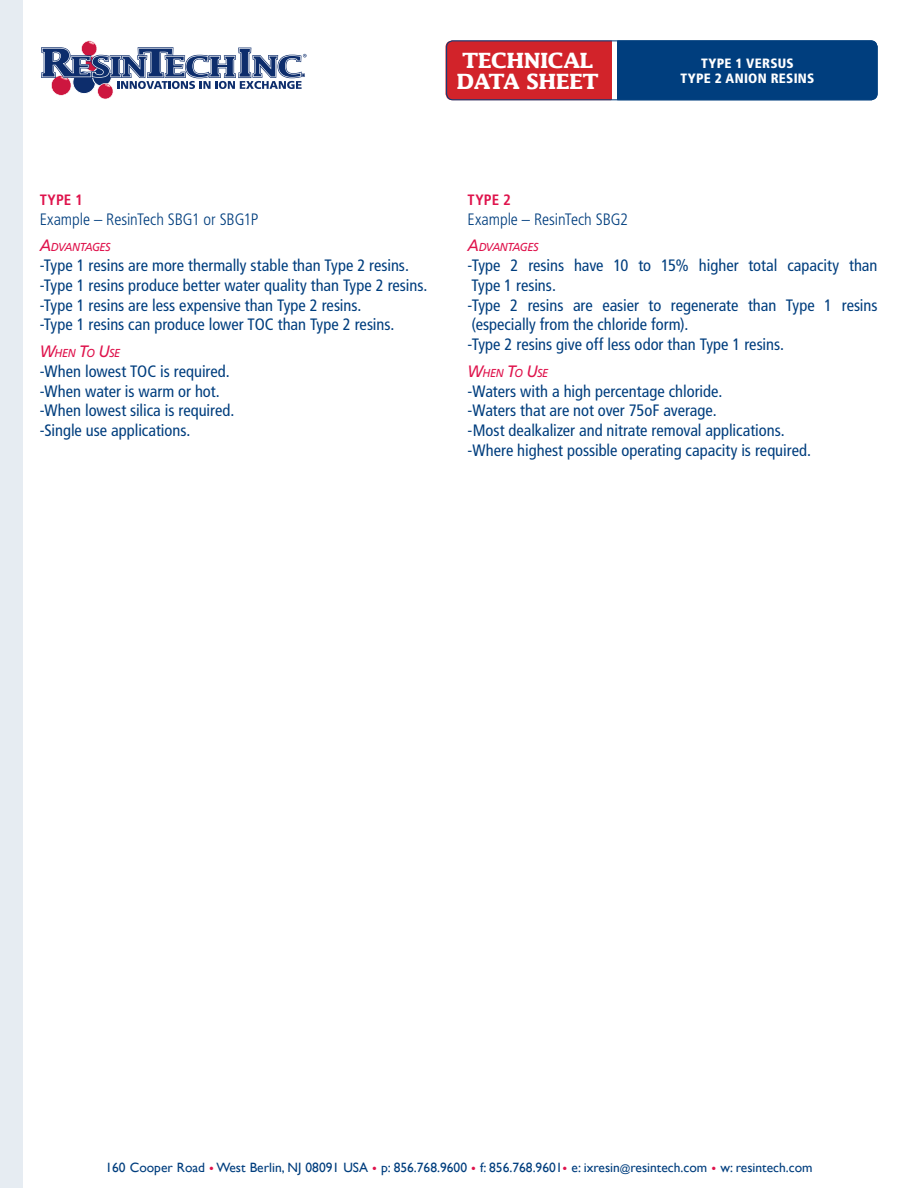
<style>
.page{position:relative;width:918px;height:1188px;background:#fff}
.page>*{position:absolute;margin:0;border:0;box-sizing:border-box;transform-origin:0 0}
.t1{font:700 21px/21px "Lucida Std";letter-spacing:-.025em;color:#fff}
.t2{font:condensed 16.5px/19.8px "Frutiger LT Std";color:#003e7e}
.t3{font:300 condensed 16.5px "Frutiger LT Std";letter-spacing:-.005em;color:#003e7e}
.t4{font:700 condensed 15px "Frutiger LT Std";letter-spacing:.015em;color:#df134c}
.t5{font:13.5px "Gill Sans";color:#003e7e}
.t6{font:900 condensed 13.5px/15px "Frutiger LT Std";letter-spacing:.02em;color:#fff;text-align:center}
.t7{font:italic 11.55px "Frutiger LT Std";letter-spacing:-.045em;color:#df134c;scale:.95 1}
.s1{font-size:16.5px}
.s2{color:#df134c}
.s3{font-size:10.5px}
</style>
<div class="page">
<div style="left:0;top:0;width:23px;height:1188px;background:#e6ecf2"></div>
<div style="left:612px;top:41px;width:265px;height:59px;background:#003e7e;border-radius:6px"></div>
<div style="left:445px;top:40px;width:172px;height:60px;background:#d2232a;border-radius:7px"></div>
<div style="left:612px;top:40px;width:5px;height:60px;background:#fff"></div>
<div style="left:446px;top:40px;width:432px;height:60px;border:1px solid #003e7e;border-radius:6px"></div>
<svg style="left:41px;top:40px;width:266px;height:59px"></svg>
<p class="t1" style="left:456px;top:50px;width:144px">TECHNICAL<br>DATA SHEET</p>
<p class="t6" style="left:681px;top:56px;width:135px">TYPE 1 VERSUS<br>TYPE 2 ANION RESINS</p>
<p class="t4" style="left:40px;top:191px;width:45px">TYPE 1</p>
<p class="t3" style="left:40px;top:210px;width:220px">Example – ResinTech SBG1 or SBG1P</p>
<p class="t7" style="left:40px;top:240px;width:76px"><span class="s1">A</span>DVANTAGES</p>
<p class="t2" style="left:40px;top:256px;width:389px">-Type 1 resins are more thermally stable than Type 2 resins. -Type 1 resins produce better water quality than Type 2 resins. -Type 1 resins are less expensive than Type 2 resins.<br>-Type 1 resins can produce lower TOC than Type 2 resins.</p>
<p class="t7" style="left:40px;top:346px;width:86px"><span class="s1">W</span>HEN <span class="s1">T</span>O <span class="s1">U</span>SE</p>
<p class="t2" style="left:40px;top:361px;width:196px">-When lowest TOC is required. -When water is warm or hot. -When lowest silica is required. -Single use applications.</p>
<p class="t4" style="left:468px;top:191px;width:45px">TYPE 2</p>
<p class="t3" style="left:468px;top:210px;width:162px">Example – ResinTech SBG2</p>
<p class="t7" style="left:468px;top:240px;width:76px"><span class="s1">A</span>DVANTAGES</p>
<p class="t2" style="left:468px;top:256px;width:411px">-Type 2 resins have 10 to 15% higher total capacity than Type 1 resins.<br>-Type 2 resins are easier to regenerate than Type 1 resins (especially from the chloride form).<br>-Type 2 resins give off less odor than Type 1 resins.</p>
<p class="t7" style="left:468px;top:366px;width:86px"><span class="s1">W</span>HEN <span class="s1">T</span>O <span class="s1">U</span>SE</p>
<p class="t2" style="left:468px;top:381px;width:345px">-Waters with a high percentage chloride.<br>-Waters that are not over 75oF average.<br>-Most dealkalizer and nitrate removal applications. -Where highest possible operating capacity is required.</p>
<p class="t5" style="left:105px;top:1159px;width:709px">160 Cooper Road <span class="s2">•</span> West Berlin, NJ 08091 USA <span class="s2">•</span> p: 856.768.9600 <span class="s2">•</span> f: 856.768.9601<span class="s2">•</span> e: ixresin<span class="s3">@</span>resintech.com <span class="s2">•</span> w: resintech.com</p>
</div>
